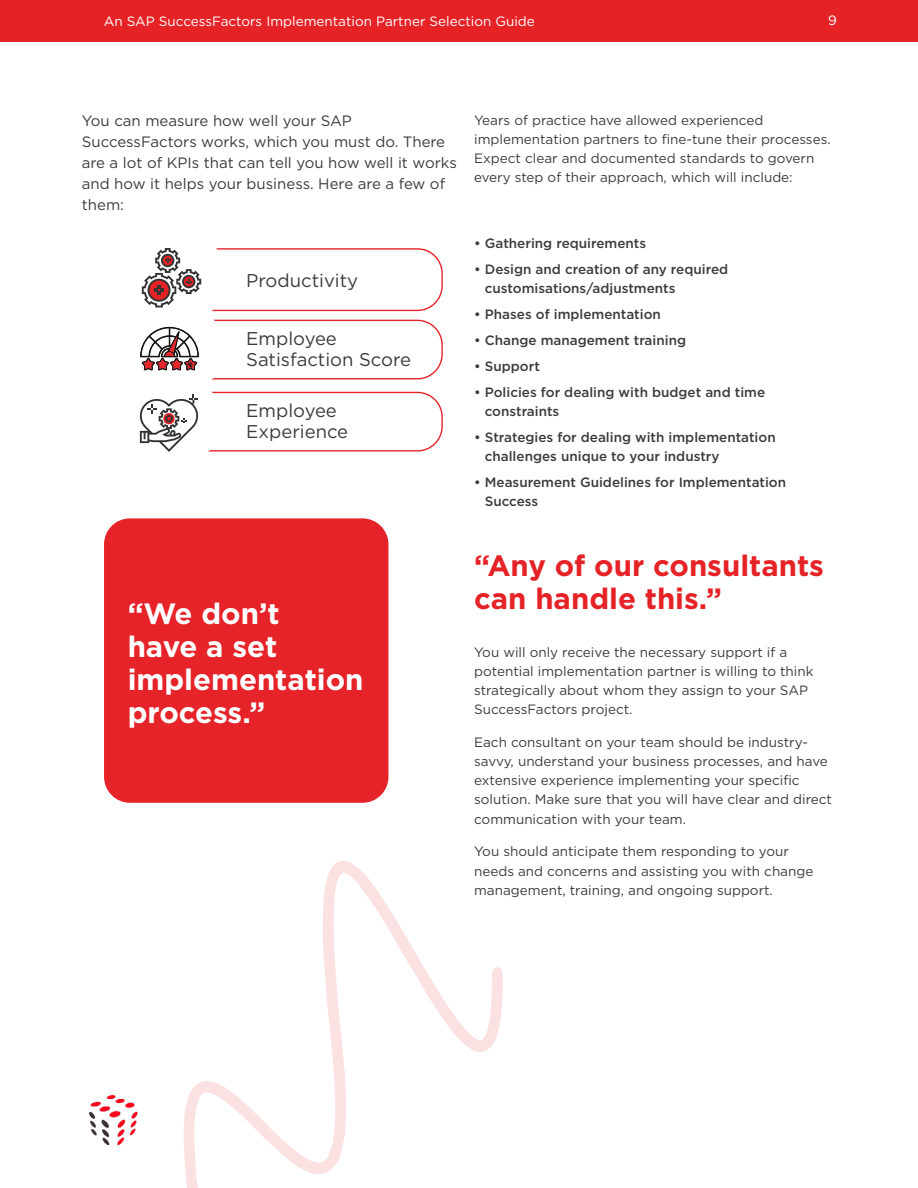
<style>
.page{position:relative;width:918px;height:1188px;background:#fff}
.page>*{position:absolute;margin:0;border:0;box-sizing:border-box;transform-origin:0 0}
.t1{font:700 29.4px/33px "Gotham";color:#fff}
.t2{font:700 29.4px/33px "Gotham";color:#e52326}
.t3{font:18.45px/21px "Gotham";color:#3c3c3b}
.t4{font:15px/21px "Gotham";color:#3c3c3b}
.t5{font:13.5px/19.2px "Gotham";color:#3c3c3b}
.t6{font:500 13.5px/19.2px "Gotham";color:#3c3c3b}
.t7{font:13.5px "Gotham";color:#fff}
</style>
<div class="page">
<div style="left:0;top:0;width:918px;height:41px;background:#e52326"></div>
<div style="left:104px;top:518px;width:284px;height:285px;background:#e52328;border-radius:26px"></div>
<div style="left:185px;top:248px;width:258px;height:63px;border:1px solid #e52328;border-radius:25px"></div>
<div style="left:113px;top:240px;width:109px;height:75px;background:#fff;border-radius:25px"></div>
<div style="left:146px;top:320px;width:297px;height:59px;border:1px solid #e52328;border-radius:25px"></div>
<div style="left:146px;top:392px;width:297px;height:60px;border:1px solid #e52328;border-radius:25px"></div>
<div style="left:113px;top:314px;width:109px;height:70px;background:#fff;border-radius:25px"></div>
<div style="left:118px;top:384px;width:99px;height:72px;background:#fff;border-radius:22px"></div>
<svg style="left:142px;top:248px;width:59px;height:59px"></svg>
<svg style="left:140px;top:327px;width:59px;height:43px"></svg>
<svg style="left:140px;top:394px;width:58px;height:58px"></svg>
<svg style="left:89px;top:861px;width:414px;height:327px"></svg>
<p class="t7" style="left:104px;top:13px;width:433px">An SAP SuccessFactors Implementation Partner Selection Guide</p>
<p class="t7" style="left:828px;top:12px;width:10px">9</p>
<p class="t4" style="left:82px;top:110px;width:377px">You can measure how well your SAP SuccessFactors works, which you must do. There are a lot of KPIs that can tell you how well it works and how it helps your business. Here are a few of them:</p>
<p class="t5" style="left:474px;top:110px;width:358px">Years of practice have allowed experienced implementation partners to fine-tune their processes.<br>Expect clear and documented standards to govern every step of their approach, which will include:</p>
<p class="t6" style="left:474px;top:233px;width:174px">• Gathering requirements</p>
<p class="t6" style="left:485px;top:259px;width:245px;text-indent:-11px">• Design and creation of any required customisations/adjustments</p>
<p class="t6" style="left:474px;top:304px;width:188px">• Phases of implementation</p>
<p class="t6" style="left:474px;top:330px;width:213px">• Change management training</p>
<p class="t6" style="left:474px;top:356px;width:67px">• Support</p>
<p class="t6" style="left:485px;top:382px;width:282px;text-indent:-11px">• Policies for dealing with budget and time constraints</p>
<p class="t6" style="left:485px;top:427px;width:292px;text-indent:-11px">• Strategies for dealing with implementation challenges unique to your industry</p>
<p class="t6" style="left:485px;top:472px;width:303px;text-indent:-11px">• Measurement Guidelines for Implementation<br>Success</p>
<h2 class="t3" style="left:246px;top:269px;width:113px">Productivity</h2>
<h2 class="t3" style="left:246px;top:328px;width:166px">Employee<br>Satisfaction Score</h2>
<h2 class="t3" style="left:246px;top:400px;width:104px">Employee<br>Experience</h2>
<h1 class="t1" style="left:128px;top:597px;width:237px">“We don’t<br>have a set implementation process.”</h1>
<h1 class="t2" style="left:474px;top:549px;width:351px">“Any of our consultants can handle this.”</h1>
<p class="t5" style="left:474px;top:642px;width:341px">You will only receive the necessary support if a potential implementation partner is willing to think strategically about whom they assign to your SAP SuccessFactors project.</p>
<p class="t5" style="left:474px;top:732px;width:359px">Each consultant on your team should be industry&shy;savvy, understand your business processes, and have extensive experience implementing your specific solution. Make sure that you will have clear and direct communication with your team.</p>
<p class="t5" style="left:474px;top:842px;width:341px">You should anticipate them responding to your needs and concerns and assisting you with change management, training, and ongoing support.</p>
</div>
